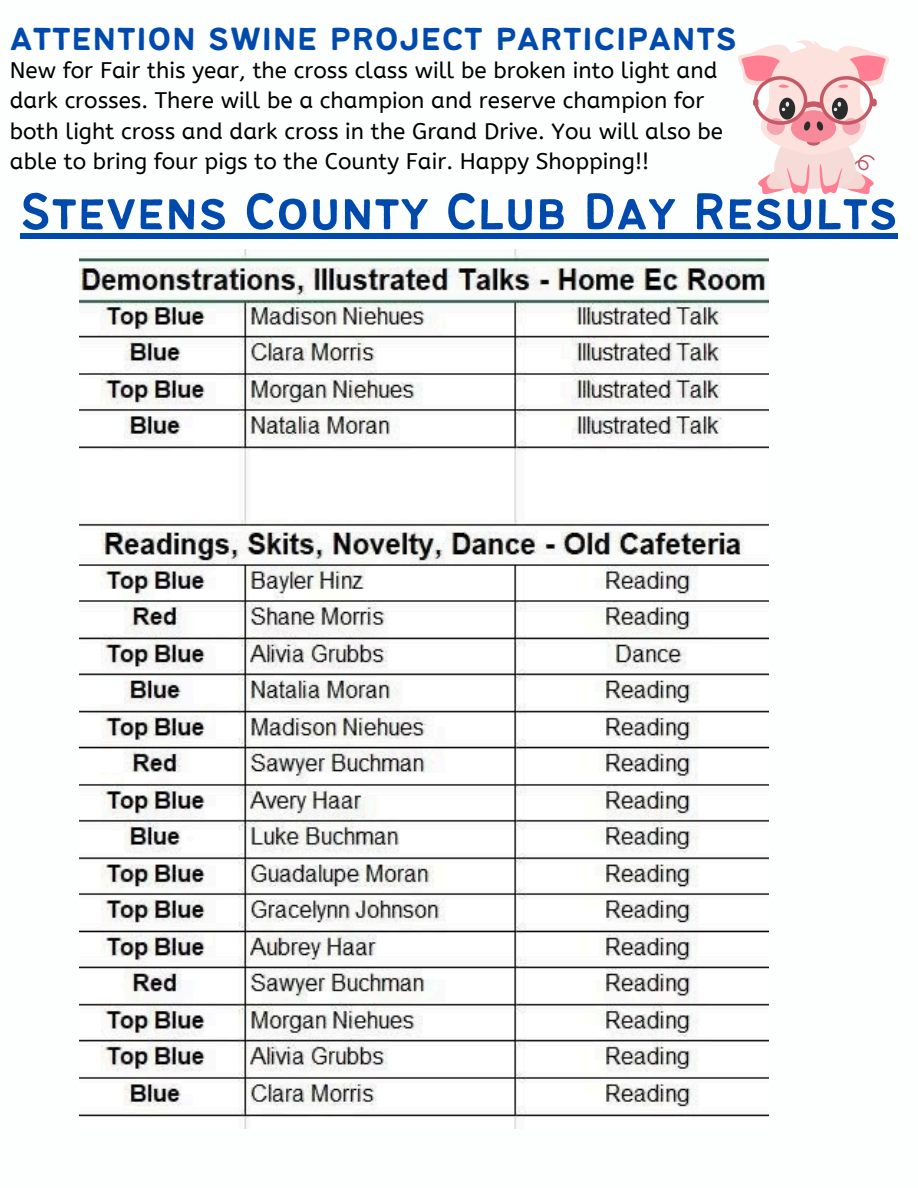
<style>
.page{position:relative;width:918px;height:1188px;background:#fff}
.page>*{position:absolute;margin:0;border:0;box-sizing:border-box;transform-origin:0 0}
.t1{font:57px "Bantayog";color:#004aad}
.t2{font:42px "Bantayog";color:#004aad}
.t3{font:22.5px/30.3px "A Bee Zee";color:#000}
</style>
<div class="page">
<img style="left:80px;top:250px;width:688px;height:878px">
<div style="left:20px;top:233px;width:878px;height:5px;background:#004aad"></div>
<svg style="left:738px;top:40px;width:151px;height:154px"></svg>
<p class="t2" style="left:10px;top:21px;width:729px">attention swine project participants</p>
<p class="t3" style="left:10px;top:55px;width:715px">New for Fair this year, the cross class will be broken into light and dark crosses. There will be a champion and reserve champion for both light cross and dark cross in the Grand Drive. You will also be able to bring four pigs to the County Fair. Happy Shopping!!</p>
<h2 class="t1" style="left:20px;top:189px;width:879px">Stevens County Club Day Results</h2>
</div>
